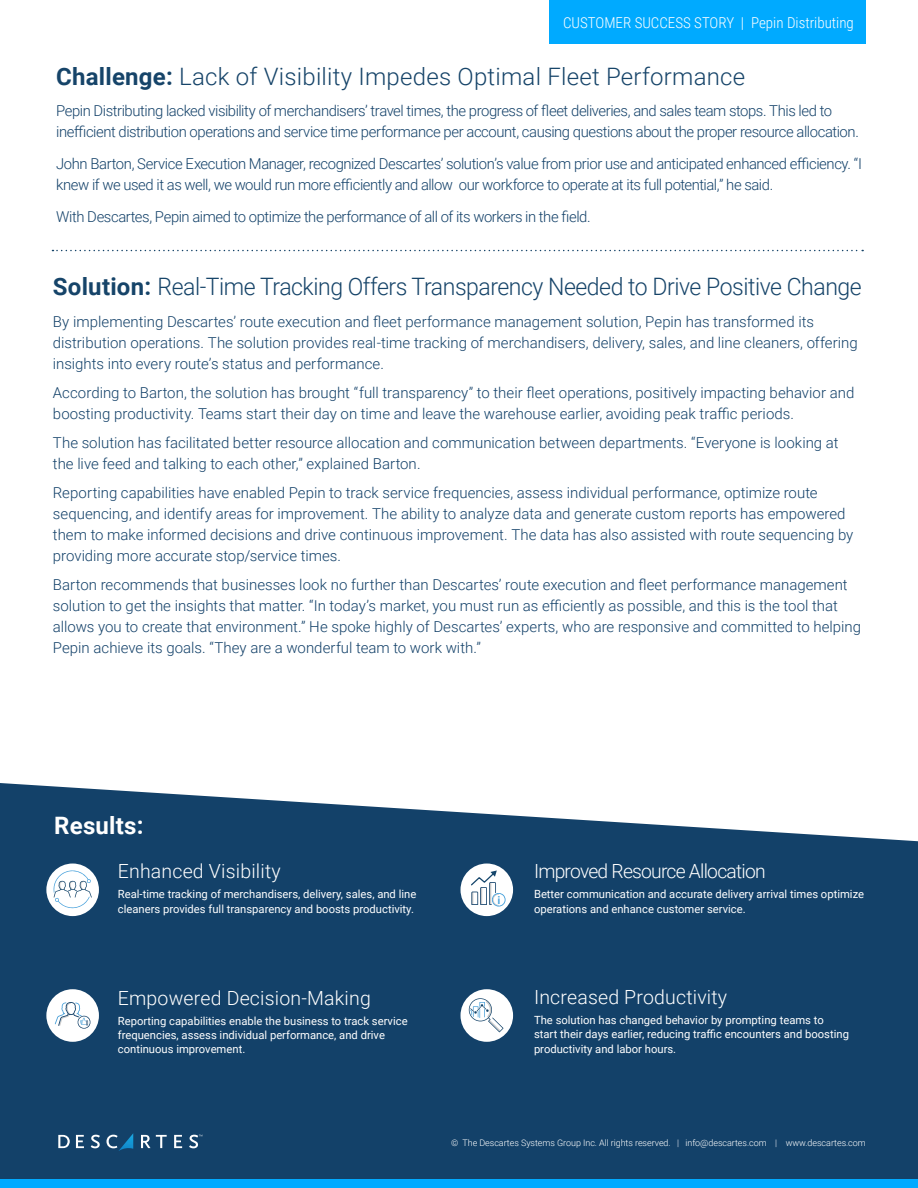
<style>
.page{position:relative;width:918px;height:1188px;background:#fff}
.page>*{position:absolute;margin:0;border:0;box-sizing:border-box;transform-origin:0 0}
.t1{font:300 24px "Roboto";letter-spacing:-.02em;color:#164469;scale:.96 1}
.t2{font:300 24px "Roboto";letter-spacing:.01em;color:#164469}
.t3{font:700 24px "Roboto";letter-spacing:.01em;color:#fff}
.t4{font:300 19.5px "Roboto";letter-spacing:.01em;color:#fff}
.t5{font:300 19.5px "Roboto";letter-spacing:-.04em;color:#fff}
.t6{font:300 15px/21px "Roboto";color:#134169}
.t7{font:300 15px/21px "Roboto";letter-spacing:-.03em;color:#134169}
.t8{font:300 15px "Roboto Condensed";color:#fff}
.t9{font:11.25px/14.2px "Roboto";color:#fff}
.t10{font:700 10.8px "Frutiger LT Std";color:#47a1db}
.t11{font:300 9px "Roboto";letter-spacing:-.005em;color:#fff}
.s1{font-weight:700}
</style>
<div class="page">
<svg style="left:0;top:783px;width:918px;height:396px;background:#244f74"></svg>
<svg style="left:52px;top:250px;width:811px;height:1px"></svg>
<div style="left:0;top:1179px;width:918px;height:9px;background:#0af"></div>
<svg style="left:76px;top:1135px;width:8px;height:13px"></svg>
<svg style="left:91px;top:1135px;width:9px;height:13px"></svg>
<svg style="left:106px;top:1133px;width:27px;height:18px"></svg>
<svg style="left:58px;top:1135px;width:12px;height:13px"></svg>
<svg style="left:141px;top:1135px;width:26px;height:13px"></svg>
<svg style="left:174px;top:1135px;width:8px;height:13px"></svg>
<svg style="left:189px;top:1135px;width:13px;height:13px"></svg>
<div style="left:46px;top:864px;width:53px;height:52px;background:#fff;border-radius:50%"></div>
<svg style="left:52px;top:868px;width:40px;height:42px"></svg>
<div style="left:461px;top:864px;width:52px;height:52px;background:#fff;border-radius:50%"></div>
<svg style="left:471px;top:870px;width:35px;height:37px"></svg>
<div style="left:46px;top:989px;width:53px;height:53px;background:#fff;border-radius:50%"></div>
<svg style="left:55px;top:1002px;width:36px;height:27px"></svg>
<div style="left:461px;top:989px;width:52px;height:53px;background:#fff;border-radius:50%"></div>
<svg style="left:468px;top:998px;width:36px;height:34px"></svg>
<div style="left:550px;top:0;width:316px;height:43px;background:#0af"></div>
<p class="t8" style="left:563px;top:12px;width:292px">CUSTOMER SUCCESS STORY | Pepin Distributing</p>
<h1 class="t2" style="left:56px;top:59px;width:691px"><span class="s1">Challenge:</span> Lack of Visibility Impedes Optimal Fleet Performance</h1>
<p class="t7" style="left:56px;top:100px;width:804px">Pepin Distributing lacked visibility of merchandisers’ travel times, the progress of fleet deliveries, and sales team stops. This led to inefficient distribution operations and service time performance per account, causing questions about the proper resource allocation.</p>
<p class="t7" style="left:56px;top:153px;width:807px">John Barton, Service Execution Manager, recognized Descartes’ solution’s value from prior use and anticipated enhanced efficiency. “I knew if we used it as well, we would run more efficiently and allow our workforce to operate at its full potential,” he said.</p>
<p class="t7" style="left:56px;top:206px;width:536px">With Descartes, Pepin aimed to optimize the performance of all of its workers in the field.</p>
<h1 class="t1" style="left:53px;top:270px;width:844px"><span class="s1">Solution:</span> Real-Time Tracking Offers Transparency Needed to Drive Positive Change</h1>
<p class="t6" style="left:53px;top:311px;width:806px">By implementing Descartes’ route execution and fleet performance management solution, Pepin has transformed its distribution operations. The solution provides real-time tracking of merchandisers, delivery, sales, and line cleaners, offering insights into every route’s status and performance.</p>
<p class="t6" style="left:53px;top:382px;width:803px">According to Barton, the solution has brought “full transparency” to their fleet operations, positively impacting behavior and boosting productivity. Teams start their day on time and leave the warehouse earlier, avoiding peak traffic periods.</p>
<p class="t6" style="left:53px;top:432px;width:787px">The solution has facilitated better resource allocation and communication between departments. “Everyone is looking at the live feed and talking to each other,” explained Barton.</p>
<p class="t6" style="left:53px;top:482px;width:802px">Reporting capabilities have enabled Pepin to track service frequencies, assess individual performance, optimize route sequencing, and identify areas for improvement. The ability to analyze data and generate custom reports has empowered them to make informed decisions and drive continuous improvement. The data has also assisted with route sequencing by providing more accurate stop/service times.</p>
<p class="t6" style="left:53px;top:574px;width:810px">Barton recommends that businesses look no further than Descartes’ route execution and fleet performance management solution to get the insights that matter. “In today’s market, you must run as efficiently as possible, and this is the tool that allows you to create that environment.” He spoke highly of Descartes’ experts, who are responsive and committed to helping Pepin achieve its goals. “They are a wonderful team to work with.”</p>
<h1 class="t3" style="left:54px;top:809px;width:91px">Results:</h1>
<h2 class="t4" style="left:118px;top:858px;width:164px">Enhanced Visibility</h2>
<p class="t9" style="left:118px;top:887px;width:300px">Real-time tracking of merchandisers, delivery, sales, and line cleaners provides full transparency and boosts productivity.</p>
<h2 class="t4" style="left:118px;top:984px;width:255px">Empowered Decision-Making</h2>
<p class="t9" style="left:118px;top:1013px;width:291px">Reporting capabilities enable the business to track service frequencies, assess individual performance, and drive continuous improvement.</p>
<p class="t10" style="left:498px;top:893px;width:4px">i</p>
<h2 class="t5" style="left:534px;top:858px;width:233px">Improved Resource Allocation</h2>
<p class="t9" style="left:534px;top:887px;width:332px">Better communication and accurate delivery arrival times optimize operations and enhance customer service.</p>
<h2 class="t4" style="left:534px;top:983px;width:195px">Increased Productivity</h2>
<p class="t9" style="left:534px;top:1013px;width:317px">The solution has changed behavior by prompting teams to start their days earlier, reducing traffic encounters and boosting productivity and labor hours.</p>
<p class="t11" style="left:451px;top:1136px;width:416px">© The Descartes Systems Group Inc. All rights reserved. | info@descartes.com | www.descartes.com</p>
</div>
